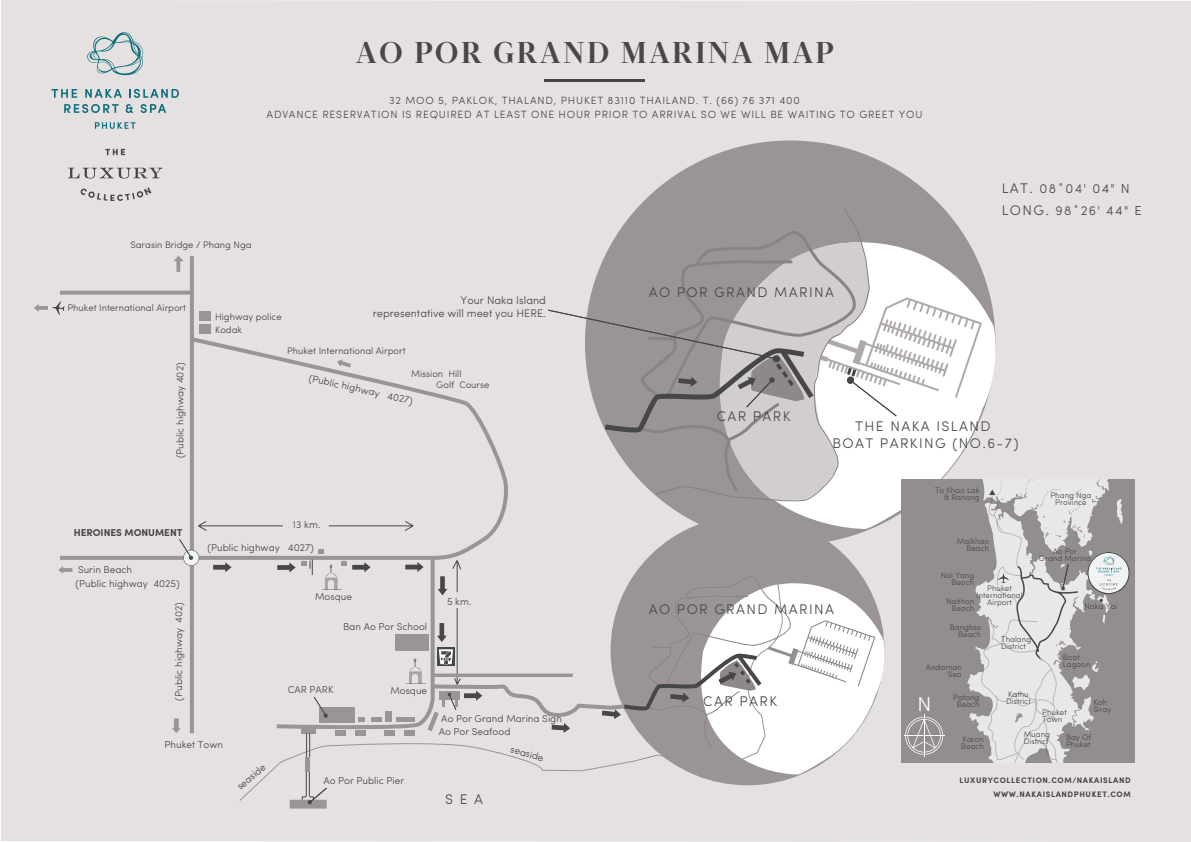
<style>
.page{position:relative;width:1191px;height:842px;background:#fff}
.page>*{position:absolute;margin:0;border:0;box-sizing:border-box;transform-origin:0 0}
.t1{font:700 30px "Acta Headline";letter-spacing:.075em;color:#494748}
.t2{font:300 20.3px "Sofia Pro";color:#fff}
.t3{font:300 14px/16.8px "Sofia Pro";letter-spacing:.1em;color:#494748;text-align:center}
.t4{font:300 13px/22px "Sofia Pro";letter-spacing:.1em;color:#494748}
.t5{font:300 11px/13.2px "Sofia Pro";color:#494748;text-align:right}
.t6{font:300 10.5px/14px "Sofia Pro";letter-spacing:.075em;color:#494748;text-align:center}
.t7{font:300 10px "Sofia Pro";color:#494748}
.t8{font:700 10px "Sofia Pro";color:#494748}
.t9{font:300 9.5px/11px "Sofia Pro";color:#494748}
.t10{font:300 8px/7px "Sofia Pro";color:#494748}
.t11{font:700 8px/14px "Sofia Pro";letter-spacing:.075em;color:#494748;text-align:right}
.s1{font-size:14px}
</style>
<div class="page">
<div style="left:1px;top:0;width:1190px;height:842px;background:#e5e1e1"></div>
<svg style="left:783px;top:763px;width:105px;height:12px"></svg>
<div style="left:585px;top:140px;width:410px;height:405px;background:#9a9495;border-radius:50%"></div>
<svg style="left:239px;top:729px;width:544px;height:72px;background:#dfdbdb"></svg>
<div style="left:60px;top:256px;width:449px;height:477px;background:#e5e1e1"></div>
<div style="left:404px;top:730px;width:10px;height:5px;background:#9a9495"></div>
<div style="left:384px;top:730px;width:11px;height:5px;background:#9a9495"></div>
<div style="left:335px;top:731px;width:10px;height:5px;background:#9a9495"></div>
<div style="left:355px;top:731px;width:10px;height:5px;background:#9a9495"></div>
<svg style="left:318px;top:550px;width:5px;height:4px"></svg>
<div style="left:301px;top:728px;width:14px;height:5px;background:#9a9495"></div>
<svg style="left:306px;top:733px;width:4px;height:24px"></svg>
<div style="left:305px;top:757px;width:5px;height:15px;background:#9a9495"></div>
<svg style="left:58px;top:566px;width:14px;height:8px"></svg>
<svg style="left:174px;top:256px;width:10px;height:16px"></svg>
<svg style="left:172px;top:718px;width:9px;height:15px"></svg>
<svg style="left:213px;top:562px;width:18px;height:10px"></svg>
<svg style="left:198px;top:521px;width:85px;height:10px"></svg>
<svg style="left:329px;top:521px;width:84px;height:10px"></svg>
<svg style="left:337px;top:359px;width:14px;height:8px"></svg>
<div style="left:199px;top:324px;width:12px;height:10px;background:#9a9495"></div>
<div style="left:199px;top:311px;width:12px;height:10px;background:#9a9495"></div>
<svg style="left:290px;top:772px;width:37px;height:36px"></svg>
<svg style="left:427px;top:729px;width:30px;height:2px"></svg>
<svg style="left:179px;top:539px;width:20px;height:27px"></svg>
<svg style="left:34px;top:302px;width:31px;height:13px"></svg>
<svg style="left:80px;top:187px;width:71px;height:14px"></svg>
<svg style="left:68px;top:168px;width:95px;height:11px"></svg>
<svg style="left:105px;top:149px;width:20px;height:6px"></svg>
<svg style="left:95px;top:122px;width:40px;height:7px"></svg>
<svg style="left:87px;top:32px;width:56px;height:43px;background:#bbcbcd"></svg>
<svg style="left:64px;top:104px;width:55px;height:9px"></svg>
<svg style="left:126px;top:104px;width:7px;height:9px"></svg>
<svg style="left:140px;top:104px;width:26px;height:9px"></svg>
<svg style="left:51px;top:89px;width:26px;height:9px"></svg>
<svg style="left:85px;top:89px;width:37px;height:9px"></svg>
<svg style="left:129px;top:89px;width:50px;height:9px"></svg>
<svg style="left:277px;top:558px;width:271px;height:171px;background:#dad6d6"></svg>
<div style="left:901px;top:479px;width:233px;height:283px;background:#928e8f"></div>
<svg style="left:548px;top:227px;width:581px;height:536px"></svg>
<hr style="left:545px;top:79px;width:100px;height:2px;background:#484748">
<h1 class="t1" style="left:356px;top:35px;width:479px">AO POR GRAND MARINA MAP</h1>
<h3 class="t6" style="left:266px;top:92px;width:657px">32 MOO 5, PAKLOK, THALAND, PHUKET 83110 THAILAND. T. (66) 76 371 400<br>ADVANCE RESERVATION IS REQUIRED AT LEAST ONE HOUR PRIOR TO ARRIVAL SO WE WILL BE WAITING TO GREET YOU</h3>
<p class="t9" style="left:130px;top:239px;width:123px">Sarasin Bridge / Phang Nga</p>
<p class="t9" style="left:68px;top:302px;width:120px">Phuket International Airport</p>
<p class="t9" style="left:215px;top:310px;width:68px">Highway police</p>
<p class="t9" style="left:215px;top:324px;width:29px">Kodak</p>
<h3 class="t5" style="left:373px;top:293px;width:175px">Your Naka Island<br>representative will meet you HERE.</h3>
<p class="t9" style="left:287px;top:345px;width:120px">Phuket International Airport</p>
<h3 class="t3" style="left:649px;top:283px;width:187px">AO POR GRAND MARINA</h3>
<h3 class="t4" style="left:1001px;top:177px;width:141px"><span class="s1">LAT.</span> 08˚04' 04" N<br><span class="s1">LONG.</span> 98˚26' 44" E</h3>
<p class="t7" style="left:172px;top:458px;width:97px;rotate:-90deg">(Public highway 402)</p>
<p class="t9" style="left:436px;top:367px;width:55px;text-indent:-25px">Mission Hill<br>Golf Course</p>
<p class="t7" style="left:311px;top:370px;width:108px;rotate:13deg">(Public highway 4027)</p>
<p class="t8" style="left:74px;top:525px;width:110px">HEROINES MONUMENT</p>
<p class="t7" style="left:78px;top:562px;width:56px">Surin Beach</p>
<p class="t7" style="left:76px;top:576px;width:106px">(Public highway 4025)</p>
<p class="t7" style="left:171px;top:701px;width:100px;rotate:-90deg">(Public highway 402)</p>
<p class="t7" style="left:293px;top:517px;width:29px">13 km.</p>
<p class="t7" style="left:207px;top:540px;width:108px">(Public highway 4027)</p>
<p class="t7" style="left:315px;top:589px;width:38px">Mosque</p>
<p class="t7" style="left:343px;top:620px;width:86px">Ban Ao Por School</p>
<p class="t7" style="left:447px;top:594px;width:26px">5 km.</p>
<p class="t7" style="left:288px;top:682px;width:47px">CAR PARK</p>
<p class="t7" style="left:390px;top:683px;width:38px">Mosque</p>
<p class="t7" style="left:441px;top:711px;width:122px">Ao Por Grand Marina Sign</p>
<p class="t7" style="left:439px;top:724px;width:73px">Ao Por Seafood</p>
<p class="t7" style="left:165px;top:737px;width:60px">Phuket Town</p>
<p class="t7" style="left:233px;top:782px;width:36px;rotate:-40deg">seaside</p>
<p class="t7" style="left:323px;top:773px;width:82px">Ao Por Public Pier</p>
<h3 class="t3" style="left:445px;top:790px;width:39px">S E A</h3>
<p class="t7" style="left:513px;top:741px;width:36px;rotate:17deg">seaside</p>
<h3 class="t3" style="left:716px;top:407px;width:75px">CAR PARK</h3>
<h3 class="t3" style="left:832px;top:417px;width:188px">THE NAKA ISLAND<br>BOAT PARKING (NO.6-7)</h3>
<h3 class="t3" style="left:649px;top:599px;width:187px">AO POR GRAND MARINA</h3>
<h3 class="t3" style="left:703px;top:692px;width:75px">CAR PARK</h3>
<p class="t10" style="left:935px;top:486px;width:46px;text-align:right">To Khao Lak &amp; Ranong</p>
<p class="t10" style="left:1050px;top:491px;width:42px;text-align:center">Phang Nga<br>Province</p>
<p class="t10" style="left:957px;top:537px;width:34px;text-align:right">Maikhao<br>Beach</p>
<p class="t10" style="left:940px;top:571px;width:35px;text-align:right">Nai Yang<br>Beach</p>
<p class="t10" style="left:946px;top:597px;width:30px;text-align:right">Naithon<br>Beach</p>
<p class="t10" style="left:949px;top:623px;width:33px;text-align:right">Bangtao<br>Beach</p>
<p class="t10" style="left:926px;top:664px;width:37px;text-align:right">Andaman<br>Sea</p>
<p class="t10" style="left:953px;top:693px;width:28px;text-align:center">Patong<br>Beach</p>
<p class="t10" style="left:961px;top:736px;width:24px">Karon<br>Beach</p>
<p class="t10" style="left:1066px;top:733px;width:27px">Bay Of<br>Phuket</p>
<p class="t10" style="left:1039px;top:547px;width:54px;text-align:center">Ao Por<br>Grand Marina</p>
<p class="t10" style="left:976px;top:584px;width:48px;text-align:center">Phuket<br>International<br>Airport</p>
<p class="t10" style="left:1084px;top:602px;width:34px">Naka Yai</p>
<p class="t10" style="left:1001px;top:635px;width:31px">Thalang<br>District</p>
<p class="t10" style="left:1063px;top:653px;width:29px">Boat<br>Lagoon</p>
<p class="t10" style="left:1006px;top:690px;width:26px">Kathu<br>District</p>
<h2 class="t2" style="left:917px;top:689px;width:15px">N</h2>
<p class="t10" style="left:1093px;top:698px;width:20px">Koh<br>Siray</p>
<p class="t10" style="left:1042px;top:708px;width:26px">Phuket<br>Town</p>
<p class="t10" style="left:1023px;top:730px;width:28px">Muang<br>District</p>
<p class="t11" style="left:959px;top:772px;width:173px">LUXURYCOLLECTION.COM/NAKAISLAND<br>WWW.NAKAISLANDPHUKET.COM</p>
</div>
